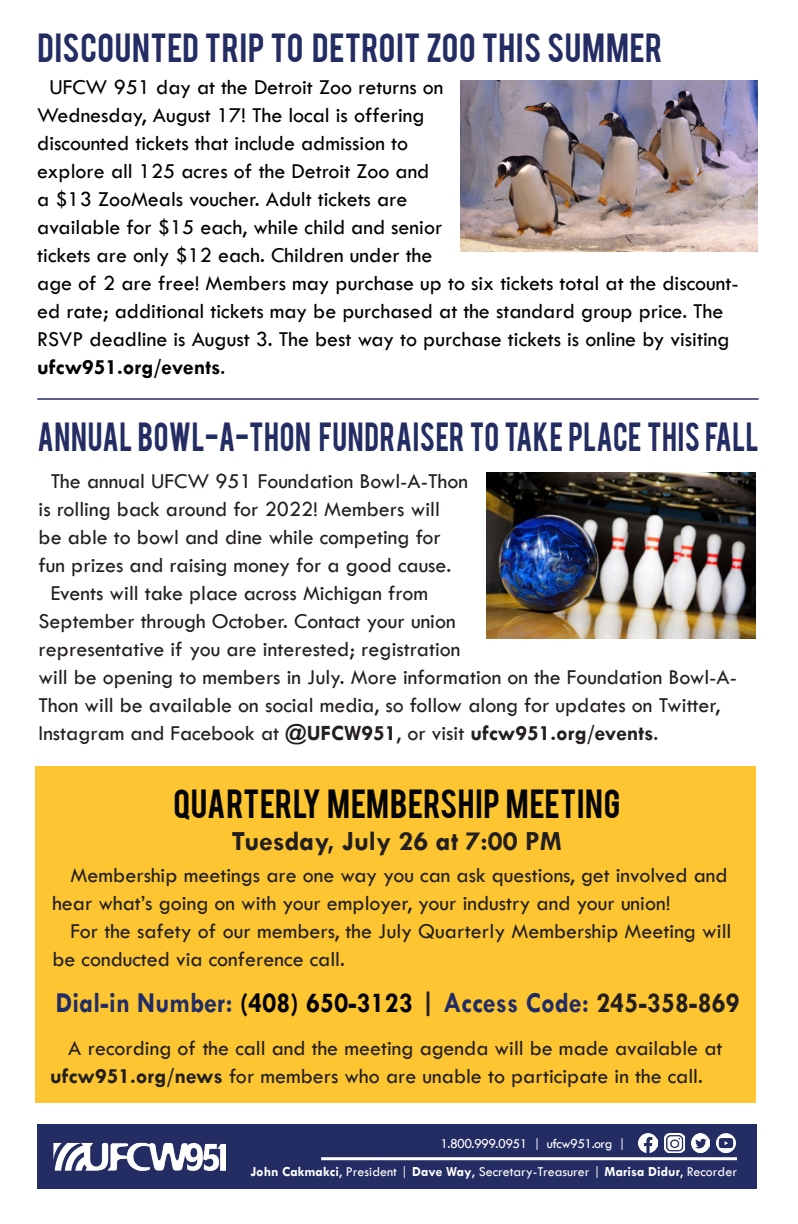
<style>
.page{position:relative;width:798px;height:1224px;background:#fff}
.page>*{position:absolute;margin:0;border:0;box-sizing:border-box;transform-origin:0 0}
.t1{font:32px "Bebas";letter-spacing:.02em;color:#242c64;scale:.89 1}
.t2{font:32px "Bebas";letter-spacing:.02em;color:#242c64}
.t3{font:32px "Bebas";letter-spacing:.015em;color:#040503}
.t4{font:700 29.2px "Tw Cen";letter-spacing:.01em;color:#212c65;scale:.89 1}
.t5{font:700 28px "Tw Cen";color:#231f20}
.t6{font:22px/28px "Tw Cen";color:#231f20}
.t7{font:22px/28px "Tw Cen";color:#000}
.t8{font:14px "Tw Cen";color:#fff}
.t9{font:14px "Tw Cen";letter-spacing:-.04em;color:#fff}
.s1{font-weight:700}
.s2{color:#000}
.s3{color:#231f20}
</style>
<div class="page">
<div style="left:37px;top:1124px;width:719px;height:65px;background:#242c64"></div>
<img style="left:54px;top:1143px;width:171px;height:27px">
<hr style="left:321px;top:1157px;width:416px;height:3px;background:#fff">
<img style="left:639px;top:1134px;width:19px;height:19px">
<img style="left:665px;top:1134px;width:19px;height:19px">
<img style="left:691px;top:1134px;width:19px;height:19px">
<img style="left:716px;top:1133px;width:19px;height:19px">
<img style="left:461px;top:80px;width:297px;height:172px">
<hr style="left:37px;top:398px;width:721px;height:2px;background:#242c64">
<div style="left:36px;top:766px;width:720px;height:337px;background:#fcc531"></div>
<img style="left:487px;top:473px;width:269px;height:165px">
<p class="t2" style="left:37px;top:25px;width:626px">DISCOUNTED TRIP TO DETROIT ZOO THIS SUMMER</p>
<p class="t7" style="left:37px;top:73px;width:703px;text-indent:12px">UFCW 951 day at the Detroit Zoo returns on<br>Wednesday, August 17! The local is offering<br>discounted tickets that include admission to<br>explore all 125 acres of the Detroit Zoo and<br>a $13 ZooMeals voucher. Adult tickets are<br>available for $15 each, while child and senior<br>tickets are only $12 each. Children under the<br>age of 2 are free! Members may purchase up to six tickets total at the discount&shy;ed rate; additional tickets may be purchased at the standard group price. The RSVP deadline is August 3. The best way to purchase tickets is online by visiting <span class="s1">ufcw951.org/events</span>.</p>
<p class="t1" style="left:37px;top:414px;width:812px">ANNUAL BOWL-A-THON FUNDRAISER TO TAKE PLACE THIS FALL</p>
<p class="t6" style="left:39px;top:467px;width:431px;text-indent:12px">The annual UFCW 951 Foundation Bowl-A-Thon is rolling back around for 2022! Members will be able to bowl and dine while competing for fun prizes and raising money for a good cause.</p>
<p class="t6" style="left:39px;top:579px;width:700px;text-indent:12px">Events will take place across Michigan from<br>September through October. Contact your union<br>representative if you are interested; registration<br>will be opening to members in July. More information on the Foundation Bowl-A-Thon will be available on social media, so follow along for updates on Twitter, Instagram and Facebook at <span class="s1">@UFCW951</span>, or visit <span class="s1">ufcw951.org/events</span>.</p>
<p class="t3" style="left:173px;top:780px;width:448px">QUARTERLY MEMBERSHIP MEETING</p>
<p class="t5" style="left:232px;top:824px;width:332px">Tuesday, July 26 at 7:00 PM</p>
<p class="t6" style="left:52px;top:861px;width:677px;text-indent:18px">Membership meetings are one way you can ask questions, get involved and hear what’s going on with your employer, your industry and your union!</p>
<p class="t6" style="left:52px;top:917px;width:680px;text-indent:18px">For the safety of our members, the July Quarterly Membership Meeting will be conducted via conference call.</p>
<p class="t4" style="left:56px;top:985px;width:770px">Dial-in Number: <span class="s2">(408) 650-3123</span> <span class="s3">|</span> Access Code: <span class="s3">245-358-869</span></p>
<p class="t6" style="left:50px;top:1034px;width:674px;text-indent:18px">A recording of the call and the meeting agenda will be made available at <span class="s1">ufcw951.org/news</span> for members who are unable to participate in the call.</p>
<p class="t9" style="left:440px;top:1135px;width:187px">1.800.999.0951 | ufcw951.org |</p>
<p class="t8" style="left:250px;top:1163px;width:488px"><span class="s1">John Cakmakci</span>, President | <span class="s1">Dave Way</span>, Secretary-Treasurer | <span class="s1">Marisa Didur</span>, Recorder</p>
</div>
